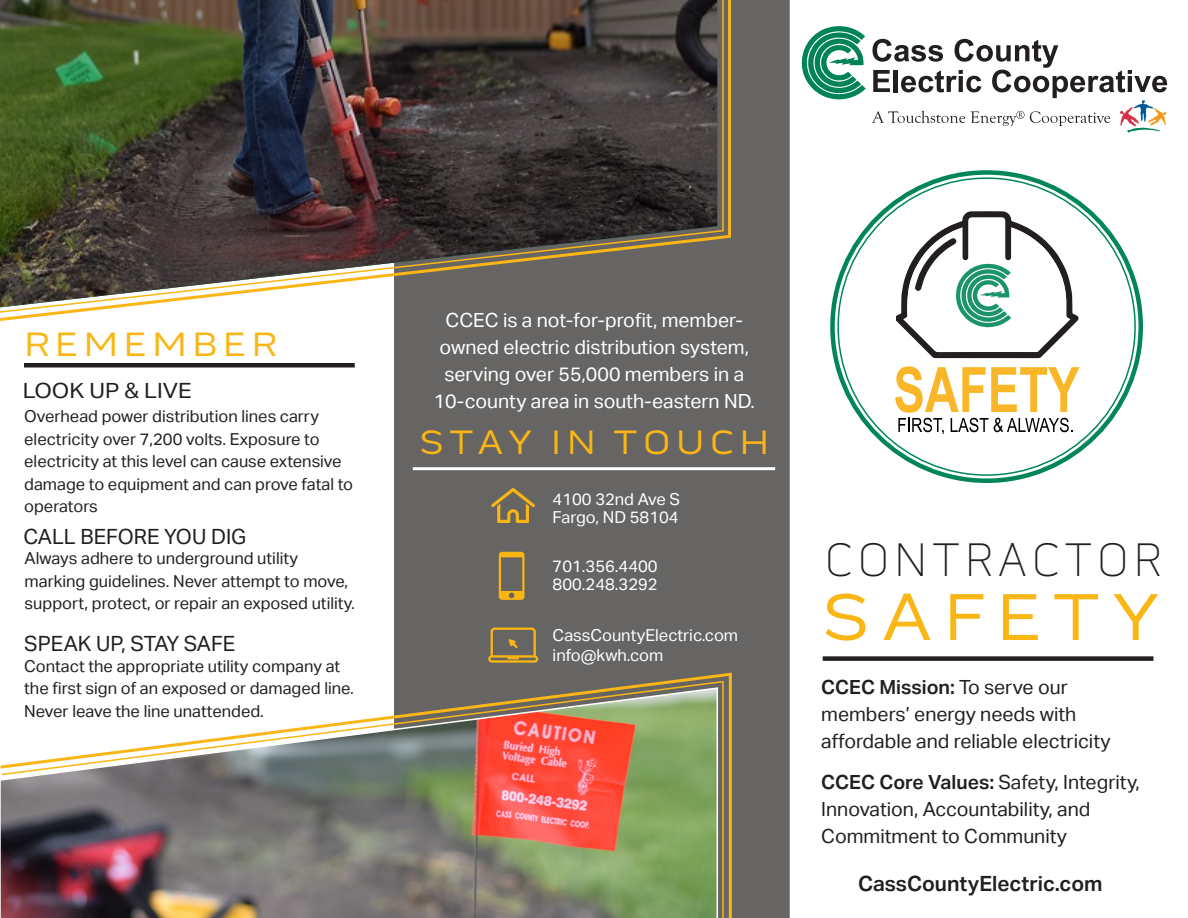
<style>
.page{position:relative;width:1188px;height:918px;background:#fff}
.page>*{position:absolute;margin:0;border:0;box-sizing:border-box;transform-origin:0 0}
.Title_Heading{font:67.5px "Pill Gothic 900 mg";letter-spacing:.16em;color:#f9b614}
.Title_Heading-2{font:100 48px "Pill Gothic 600 mg";letter-spacing:.1em;color:#231f20}
.Title_Heading-3{font:34.5px "Pill Gothic 900 mg";letter-spacing:.16em;color:#f9b614}
.Body_Text{font:21px "Aktiv Grotesk";color:#231f20}
.Body_Text-2{font:600 21px "Aktiv Grotesk";color:#231f20}
.Body_Text-3{font:21px "Aktiv Grotesk";color:#231f20;scale:1.09 1}
.Body_Text-4{font:19.5px/27px "Aktiv Grotesk";color:#231f20}
.Body_Text-5{font:19.5px/27px "Aktiv Grotesk";color:#fff;text-align:center}
.Body_Text-6{font:16.5px/22.5px "Aktiv Grotesk";color:#231f20}
.Body_Text-7{font:16.5px/18px "Aktiv Grotesk";color:#fff}
.s1{font-weight:600}
</style>
<div class="page">
<svg style="left:801px;top:26px;width:65px;height:74px"></svg>
<svg style="left:872px;top:39px;width:295px;height:94px"></svg>
<div style="left:24px;top:363px;width:331px;height:5px;background:#231f20"></div>
<div style="left:823px;top:656px;width:330px;height:5px;background:#231f20"></div>
<div style="left:394px;top:0;width:396px;height:918px;background:#666564"></div>
<hr style="left:413px;top:467px;width:362px;height:3px;background:#fff">
<img style="left:0;top:0;width:717px;height:229px">
<img style="left:0;top:776px;width:719px;height:142px">
<svg style="left:0;top:233px;width:734px;height:90px"></svg>
<hr style="left:728px;top:0;width:3px;height:238px;background:#f9b614">
<svg style="left:0;top:229px;width:725px;height:85px;background:#756d63"></svg>
<hr style="left:722px;top:0;width:2px;height:230px;background:#f9b614">
<svg style="left:394px;top:671px;width:341px;height:99px;background:#6b6860"></svg>
<svg style="left:0;top:680px;width:724px;height:96px"></svg>
<hr style="left:729px;top:673px;width:3px;height:245px;background:#f9b614">
<hr style="left:722px;top:681px;width:2px;height:237px;background:#f9b614">
<svg style="left:897px;top:211px;width:182px;height:147px"></svg>
<svg style="left:895px;top:366px;width:185px;height:68px"></svg>
<svg style="left:491px;top:488px;width:44px;height:35px;background:#8e7a4d"></svg>
<svg style="left:499px;top:552px;width:26px;height:48px"></svg>
<svg style="left:488px;top:628px;width:50px;height:35px;background:#8f7b4c"></svg>
<p class="Title_Heading-3" style="left:24px;top:324px;width:254px">REMEMBER</p>
<p class="Body_Text-3" style="left:23px;top:379px;width:156px">LOOK UP &amp; LIVE</p>
<p class="Body_Text-6" style="left:24px;top:405px;width:330px">Overhead power distribution lines carry electricity over 7,200 volts. Exposure to electricity at this level can cause extensive damage to equipment and can prove fatal to operators</p>
<p class="Body_Text" style="left:23px;top:524px;width:224px">CALL BEFORE YOU DIG</p>
<p class="Body_Text-6" style="left:25px;top:547px;width:332px">Always adhere to underground utility marking guidelines. Never attempt to move, support, protect, or repair an exposed utility.</p>
<p class="Body_Text" style="left:24px;top:631px;width:213px">SPEAK UP, STAY SAFE</p>
<p class="Body_Text-6" style="left:24px;top:655px;width:331px">Contact the appropriate utility company at the first sign of an exposed or damaged line.<br>Never leave the line unattended.</p>
<p class="Body_Text-5" style="left:434px;top:307px;width:323px">CCEC is a not-for-profit, member&shy;owned electric distribution system, serving over 55,000 members in a 10-county area in south-eastern ND.</p>
<p class="Title_Heading-3" style="left:419px;top:422px;width:351px">STAY IN TOUCH</p>
<p class="Body_Text-7" style="left:553px;top:491px;width:129px">4100 32nd Ave S<br>Fargo, ND 58104</p>
<p class="Body_Text-7" style="left:553px;top:558px;width:107px">701.356.4400<br>800.248.3292</p>
<p class="Body_Text-7" style="left:553px;top:626px;width:187px">CassCountyElectric.com</p>
<p class="Body_Text-7" style="left:553px;top:646px;width:112px">info@kwh.com</p>
<p class="Title_Heading-2" style="left:825px;top:533px;width:338px">CONTRACTOR</p>
<p class="Title_Heading" style="left:821px;top:578px;width:342px">SAFETY</p>
<p class="Body_Text-4" style="left:821px;top:674px;width:291px"><span class="s1">CCEC Mission:</span> To serve our members’ energy needs with affordable and reliable electricity</p>
<p class="Body_Text-4" style="left:821px;top:769px;width:320px"><span class="s1">CCEC Core Values:</span> Safety, Integrity,<br>Innovation, Accountability, and<br>Commitment to Community</p>
<p class="Body_Text-2" style="left:858px;top:871px;width:246px">CassCountyElectric.com</p>
</div>
